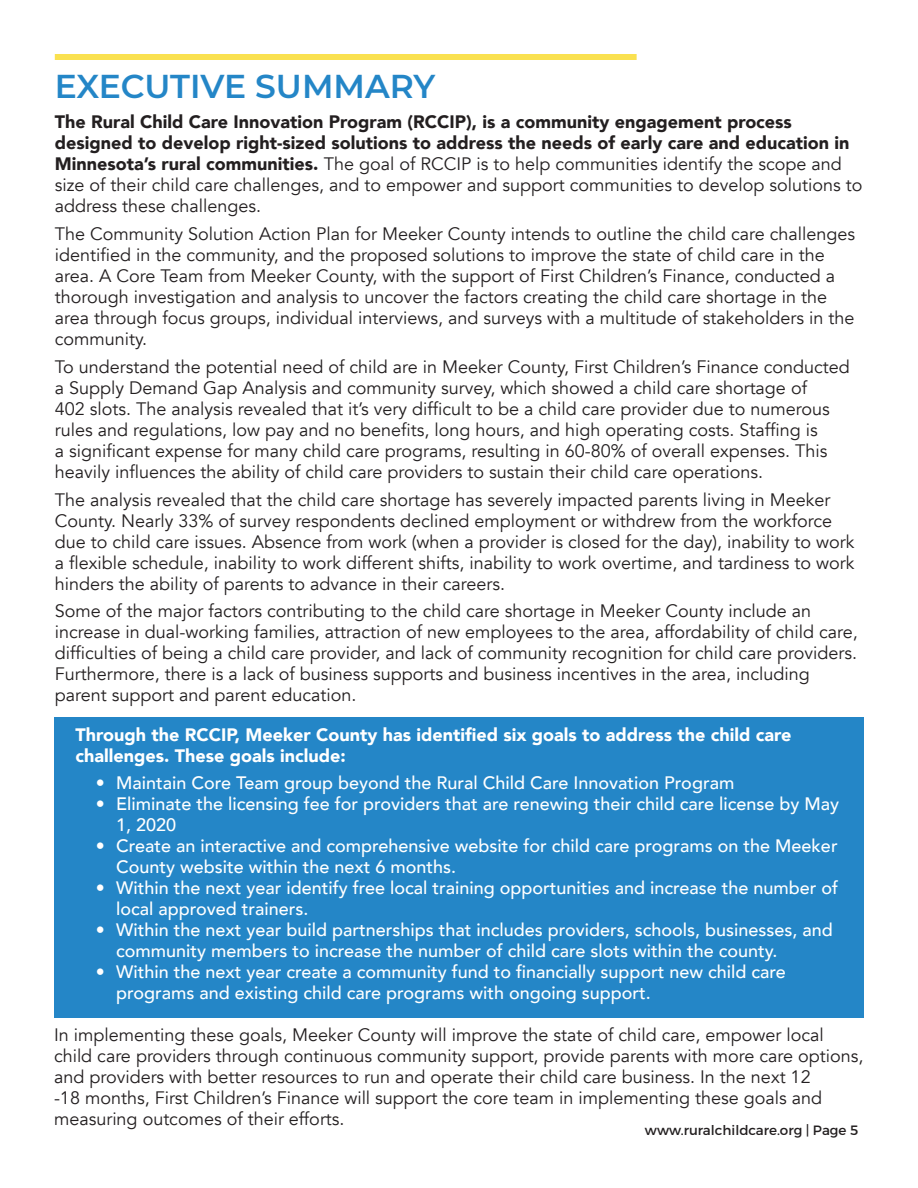
<style>
.page{position:relative;width:918px;height:1188px;background:#fff}
.page>*{position:absolute;margin:0;border:0;box-sizing:border-box;transform-origin:0 0}
.t1{font:600 33px "Montserrat";letter-spacing:-.005em;color:#2486c7}
.t2{font:18px/21px "Avenir";color:#231f20}
.t3{font:500 18px/21px "Avenir";color:#fff}
.t4{font:900 18px/21px "Avenir";color:#231f20}
.t5{font:900 18px/21px "Avenir";color:#fff}
.t6{font:13.5px "Montserrat";color:#231f20}
.s1{font-weight:400}
</style>
<div class="page">
<div style="left:54px;top:718px;width:810px;height:300px;background:#2486c7"></div>
<div style="left:55px;top:54px;width:582px;height:6px;background:#fae150"></div>
<p class="t1" style="left:55px;top:63px;width:382px">EXECUTIVE SUMMARY</p>
<p class="t4" style="left:55px;top:111px;width:809px">The Rural Child Care Innovation Program (RCCIP), is a community engagement process designed to develop right-sized solutions to address the needs of early care and education in Minnesota’s rural communities. <span class="s1">The goal of RCCIP is to help communities identify the scope and size of their child care challenges, and to empower and support communities to develop solutions to address these challenges.</span></p>
<p class="t2" style="left:55px;top:224px;width:802px">The Community Solution Action Plan for Meeker County intends to outline the child care challenges identified in the community, and the proposed solutions to improve the state of child care in the area. A Core Team from Meeker County, with the support of First Children’s Finance, conducted a thorough investigation and analysis to uncover the factors creating the child care shortage in the area through focus groups, individual interviews, and surveys with a multitude of stakeholders in the community.</p>
<p class="t2" style="left:55px;top:356px;width:797px">To understand the potential need of child are in Meeker County, First Children’s Finance conducted a Supply Demand Gap Analysis and community survey, which showed a child care shortage of<br>402 slots. The analysis revealed that it’s very difficult to be a child care provider due to numerous rules and regulations, low pay and no benefits, long hours, and high operating costs. Staffing is<br>a significant expense for many child care programs, resulting in 60-80% of overall expenses. This heavily influences the ability of child care providers to sustain their child care operations.</p>
<p class="t2" style="left:55px;top:489px;width:801px">The analysis revealed that the child care shortage has severely impacted parents living in Meeker County. Nearly 33% of survey respondents declined employment or withdrew from the workforce due to child care issues. Absence from work (when a provider is closed for the day), inability to work a flexible schedule, inability to work different shifts, inability to work overtime, and tardiness to work hinders the ability of parents to advance in their careers.</p>
<p class="t2" style="left:55px;top:601px;width:804px">Some of the major factors contributing to the child care shortage in Meeker County include an increase in dual-working families, attraction of new employees to the area, affordability of child care, difficulties of being a child care provider, and lack of community recognition for child care providers.<br>Furthermore, there is a lack of business supports and business incentives in the area, including parent support and parent education.</p>
<p class="t5" style="left:76px;top:723px;width:717px">Through the RCCIP, Meeker County has identified six goals to address the child care challenges. These goals include:</p>
<p class="t3" style="left:96px;top:772px;width:640px">• Maintain Core Team group beyond the Rural Child Care Innovation Program</p>
<p class="t3" style="left:116px;top:793px;width:725px;text-indent:-20px">• Eliminate the licensing fee for providers that are renewing their child care license by May<br>1, 2020</p>
<p class="t3" style="left:116px;top:835px;width:723px;text-indent:-20px">• Create an interactive and comprehensive website for child care programs on the Meeker<br>County website within the next 6 months.</p>
<p class="t3" style="left:116px;top:877px;width:724px;text-indent:-20px">• Within the next year identify free local training opportunities and increase the number of local approved trainers.</p>
<p class="t3" style="left:116px;top:919px;width:718px;text-indent:-20px">• Within the next year build partnerships that includes providers, schools, businesses, and community members to increase the number of child care slots within the county.</p>
<p class="t3" style="left:116px;top:961px;width:671px;text-indent:-20px">• Within the next year create a community fund to financially support new child care programs and existing child care programs with ongoing support.</p>
<p class="t2" style="left:54px;top:1024px;width:811px">In implementing these goals, Meeker County will improve the state of child care, empower local child care providers through continuous community support, provide parents with more care options, and providers with better resources to run and operate their child care business. In the next 12<br>-18 months, First Children’s Finance will support the core team in implementing these goals and measuring outcomes of their efforts.</p>
<p class="t6" style="left:645px;top:1122px;width:215px">www.ruralchildcare.org | Page 5</p>
</div>
